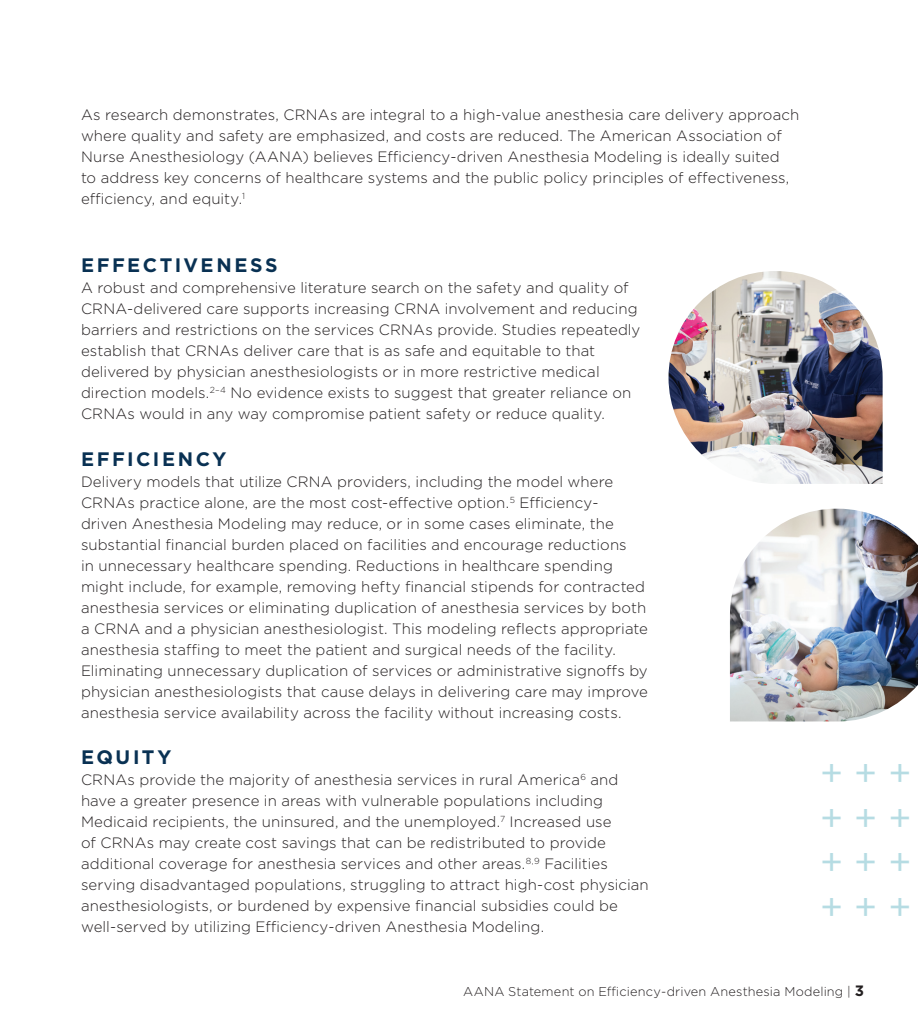
<style>
.page{position:relative;width:918px;height:1026px;background:#fff}
.page>*{position:absolute;margin:0;border:0;box-sizing:border-box;transform-origin:0 0}
.t1{font:37.05px/44.4px "Gotham";color:#b6dce3;text-align:justify}
.subhead_all_caps{font:700 19.5px "Gotham";letter-spacing:.125em;color:#093153}
.t2{font:300 15px/21px "Gotham";letter-spacing:.005em;color:#231f20}
.t3{font:300 12.75px "Gotham";letter-spacing:.015em;color:#231f20}
.s1{font-weight:700;font-size:15px}
</style>
<div class="page">
<img style="left:669px;top:271px;width:214px;height:213px">
<img style="left:730px;top:509px;width:188px;height:212px">
<p class="t2" style="left:81px;top:104px;width:720px">As research demonstrates, CRNAs are integral to a high-value anesthesia care delivery approach where quality and safety are emphasized, and costs are reduced. The American Association of Nurse Anesthesiology (AANA) believes Efficiency-driven Anesthesia Modeling is ideally suited<br>to address key concerns of healthcare systems and the public policy principles of effectiveness, efficiency, and equity.<sup>1</sup></p>
<p class="subhead_all_caps" style="left:81px;top:252px;width:198px">EFFECTIVENESS</p>
<p class="t2" style="left:81px;top:277px;width:561px">A robust and comprehensive literature search on the safety and quality of CRNA-delivered care supports increasing CRNA involvement and reducing barriers and restrictions on the services CRNAs provide. Studies repeatedly establish that CRNAs deliver care that is as safe and equitable to that delivered by physician anesthesiologists or in more restrictive medical direction models.<sup>2–4</sup> No evidence exists to suggest that greater reliance on CRNAs would in any way compromise patient safety or reduce quality.</p>
<p class="subhead_all_caps" style="left:81px;top:446px;width:147px">EFFICIENCY</p>
<p class="t2" style="left:81px;top:470px;width:569px">Delivery models that utilize CRNA providers, including the model where CRNAs practice alone, are the most cost-effective option.<sup>5</sup> Efficiency&shy;driven Anesthesia Modeling may reduce, or in some cases eliminate, the substantial financial burden placed on facilities and encourage reductions<br>in unnecessary healthcare spending. Reductions in healthcare spending might include, for example, removing hefty financial stipends for contracted anesthesia services or eliminating duplication of anesthesia services by both a CRNA and a physician anesthesiologist. This modeling reflects appropriate anesthesia staffing to meet the patient and surgical needs of the facility.<br>Eliminating unnecessary duplication of services or administrative signoffs by physician anesthesiologists that cause delays in delivering care may improve anesthesia service availability across the facility without increasing costs.</p>
<p class="subhead_all_caps" style="left:81px;top:744px;width:92px">EQUITY</p>
<p class="t2" style="left:81px;top:769px;width:569px">CRNAs provide the majority of anesthesia services in rural America<sup>6</sup> and have a greater presence in areas with vulnerable populations including Medicaid recipients, the uninsured, and the unemployed.<sup>7</sup> Increased use<br>of CRNAs may create cost savings that can be redistributed to provide additional coverage for anesthesia services and other areas.<sup>8,9</sup> Facilities serving disadvantaged populations, struggling to attract high-cost physician anesthesiologists, or burdened by expensive financial subsidies could be well-served by utilizing Efficiency-driven Anesthesia Modeling.</p>
<h1 class="t1" style="left:820px;top:750px;width:93px">+ + + + + + + + + + + +</h1>
<p class="t3" style="left:463px;top:983px;width:402px">AANA Statement on Efficiency-driven Anesthesia Modeling | <span class="s1">3</span></p>
</div>
